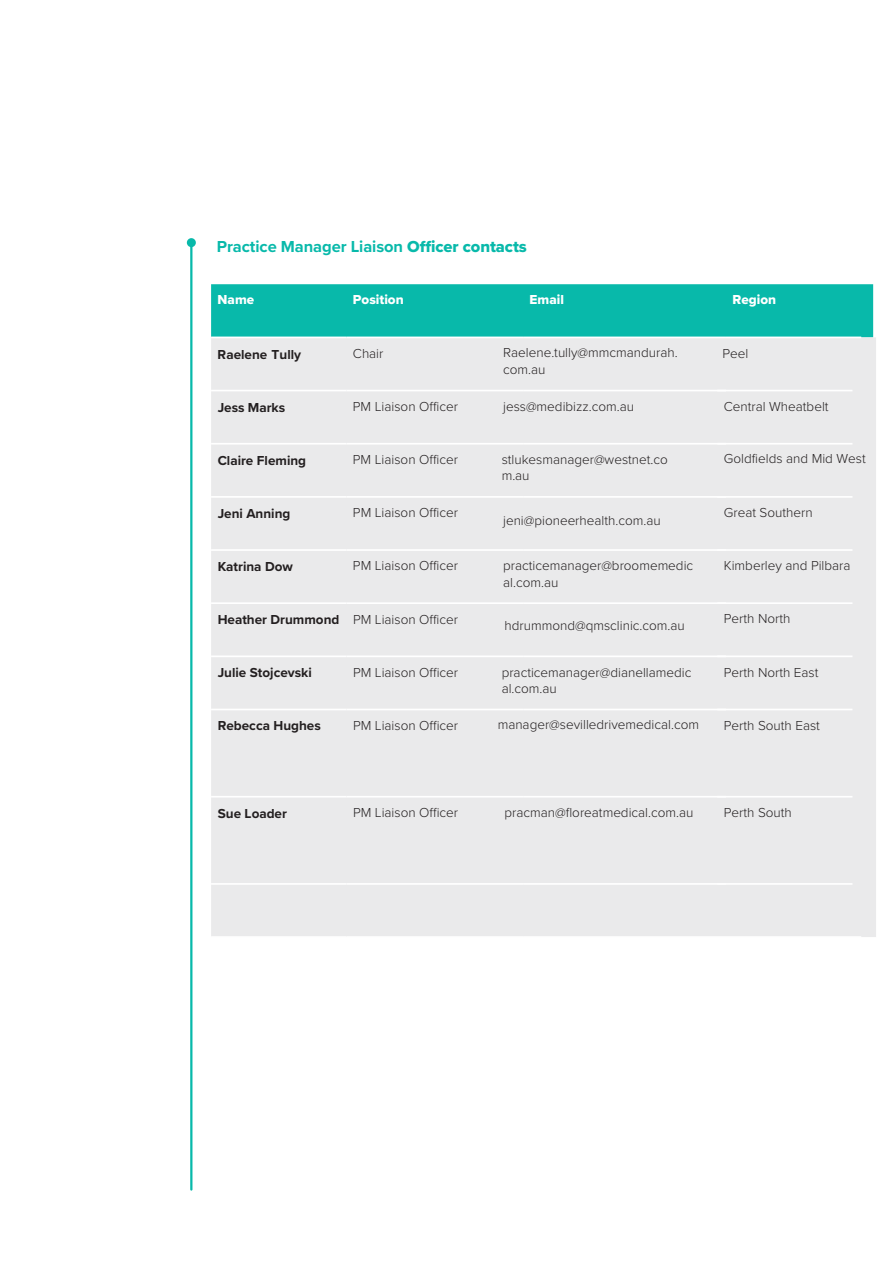
<style>
.page{position:relative;width:893px;height:1263px;background:#fff}
.page>*{position:absolute;margin:0;border:0;box-sizing:border-box;transform-origin:0 0}
.t1{font:700 16.5px "Proxima Nova";letter-spacing:-.005em;color:#08b9aa}
.t2{font:300 13.5px/16.2px "Proxima Nova";color:#231f20}
.t3{font:700 13.5px "Proxima Nova";color:#231f20}
.t4{font:13.5px "Proxima Nova Extrabld";color:#fff}
.s1{font-family:"Proxima Nova Extrabld";font-weight:400}
.s2{font-weight:700}
</style>
<div class="page">
<hr style="left:190px;top:243px;width:2px;height:946px;background:#08b9aa">
<div style="left:187px;top:238px;width:9px;height:9px;background:#08b9aa;border-radius:50%"></div>
<div style="left:211px;top:284px;width:662px;height:53px;background:#08b9aa"></div>
<div style="left:211px;top:337px;width:665px;height:600px;background:#eaeaeb"></div>
<hr style="left:211px;top:390px;width:135px;height:1px;background:#fff">
<hr style="left:346px;top:390px;width:177px;height:1px;background:#fff">
<hr style="left:523px;top:390px;width:203px;height:1px;background:#fff">
<hr style="left:717px;top:390px;width:135px;height:1px;background:#fff">
<hr style="left:211px;top:443px;width:135px;height:1px;background:#fff">
<hr style="left:346px;top:443px;width:177px;height:1px;background:#fff">
<hr style="left:523px;top:443px;width:203px;height:1px;background:#fff">
<hr style="left:717px;top:443px;width:135px;height:1px;background:#fff">
<hr style="left:211px;top:496px;width:135px;height:1px;background:#fff">
<hr style="left:346px;top:496px;width:177px;height:1px;background:#fff">
<hr style="left:523px;top:496px;width:203px;height:1px;background:#fff">
<hr style="left:717px;top:496px;width:135px;height:1px;background:#fff">
<hr style="left:211px;top:549px;width:135px;height:2px;background:#fff">
<hr style="left:346px;top:549px;width:177px;height:2px;background:#fff">
<hr style="left:523px;top:549px;width:203px;height:2px;background:#fff">
<hr style="left:717px;top:549px;width:135px;height:2px;background:#fff">
<hr style="left:211px;top:603px;width:135px;height:1px;background:#fff">
<hr style="left:346px;top:603px;width:177px;height:1px;background:#fff">
<hr style="left:523px;top:603px;width:203px;height:1px;background:#fff">
<hr style="left:717px;top:603px;width:135px;height:1px;background:#fff">
<hr style="left:211px;top:656px;width:135px;height:1px;background:#fff">
<hr style="left:346px;top:656px;width:177px;height:1px;background:#fff">
<hr style="left:523px;top:656px;width:203px;height:1px;background:#fff">
<hr style="left:717px;top:656px;width:135px;height:1px;background:#fff">
<hr style="left:211px;top:709px;width:135px;height:1px;background:#fff">
<hr style="left:346px;top:709px;width:177px;height:1px;background:#fff">
<hr style="left:523px;top:709px;width:203px;height:1px;background:#fff">
<hr style="left:717px;top:709px;width:135px;height:1px;background:#fff">
<hr style="left:211px;top:796px;width:135px;height:1px;background:#fff">
<hr style="left:346px;top:796px;width:177px;height:1px;background:#fff">
<hr style="left:523px;top:796px;width:203px;height:1px;background:#fff">
<hr style="left:717px;top:796px;width:135px;height:1px;background:#fff">
<hr style="left:211px;top:883px;width:135px;height:1px;background:#fff">
<hr style="left:346px;top:883px;width:177px;height:1px;background:#fff">
<hr style="left:523px;top:883px;width:203px;height:1px;background:#fff">
<hr style="left:717px;top:883px;width:135px;height:1px;background:#fff">
<hr style="left:211px;top:936px;width:135px;height:2px;background:#fff">
<hr style="left:346px;top:936px;width:177px;height:2px;background:#fff">
<hr style="left:523px;top:936px;width:203px;height:2px;background:#fff">
<hr style="left:726px;top:936px;width:135px;height:2px;background:#fff">
<hr style="left:211px;top:337px;width:135px;height:1px;background:#fff">
<hr style="left:346px;top:337px;width:177px;height:1px;background:#fff">
<hr style="left:523px;top:337px;width:203px;height:1px;background:#fff">
<hr style="left:726px;top:337px;width:135px;height:1px;background:#fff">
<p class="t1" style="left:217px;top:234px;width:312px">Practice Manager Liaison <span class="s1">Officer contacts</span></p>
<p class="t4" style="left:218px;top:290px;width:38px">Name</p>
<p class="t4" style="left:353px;top:290px;width:52px">Position</p>
<p class="t4" style="left:530px;top:290px;width:36px">Email</p>
<p class="t4" style="left:732px;top:290px;width:45px">Region</p>
<p class="t3" style="left:218px;top:344px;width:85px">Raelene Tully</p>
<p class="t2" style="left:353px;top:344px;width:32px">Chair</p>
<p class="t2" style="left:503px;top:344px;width:176px">Raelene.tully@mmcmandurah. com.au</p>
<p class="t2" style="left:722px;top:344px;width:27px">Peel</p>
<p class="t3" style="left:218px;top:397px;width:69px">Jess Marks</p>
<p class="t2" style="left:353px;top:398px;width:107px">PM Liaison Officer</p>
<p class="t2" style="left:503px;top:398px;width:132px">jess@medibizz.com.au</p>
<p class="t2" style="left:724px;top:397px;width:106px">Central Wheatbelt</p>
<p class="t3" style="left:218px;top:450px;width:90px">Claire Fleming</p>
<p class="t2" style="left:353px;top:451px;width:107px">PM Liaison Officer</p>
<p class="t2" style="left:502px;top:450px;width:168px">stlukesmanager@westnet.co m.au</p>
<p class="t2" style="left:724px;top:449px;width:143px">Goldfields and Mid West</p>
<p class="t3" style="left:218px;top:503px;width:74px">Jeni Anning</p>
<p class="t2" style="left:353px;top:504px;width:107px">PM Liaison Officer</p>
<p class="t2" style="left:724px;top:504px;width:90px">Great Southern</p>
<p class="t2" style="left:503px;top:512px;width:159px">jeni@pioneerhealth.com.au</p>
<p class="t3" style="left:218px;top:556px;width:77px">Katrina Dow</p>
<p class="t2" style="left:353px;top:557px;width:107px">PM Liaison Officer</p>
<p class="t2" style="left:503px;top:557px;width:192px">practicemanager@broomemedic al.com.au</p>
<p class="t2" style="left:724px;top:557px;width:128px">Kimberley and Pilbara</p>
<p class="t2" style="left:218px;top:610px;width:242px"><span class="s2">Heather Drummond</span> PM Liaison Officer</p>
<p class="t2" style="left:724px;top:610px;width:68px">Perth North</p>
<p class="t2" style="left:505px;top:617px;width:182px">hdrummond@qmsclinic.com.au</p>
<p class="t3" style="left:218px;top:663px;width:96px">Julie Stojcevski</p>
<p class="t2" style="left:353px;top:663px;width:107px">PM Liaison Officer</p>
<p class="t2" style="left:502px;top:663px;width:191px">practicemanager@dianellamedic al.com.au</p>
<p class="t2" style="left:724px;top:663px;width:96px">Perth North East</p>
<p class="t3" style="left:218px;top:716px;width:105px">Rebecca Hughes</p>
<p class="t2" style="left:353px;top:717px;width:107px">PM Liaison Officer</p>
<p class="t2" style="left:498px;top:716px;width:203px">manager@sevilledrivemedical.com</p>
<p class="t2" style="left:724px;top:716px;width:98px">Perth South East</p>
<p class="t3" style="left:218px;top:803px;width:71px">Sue Loader</p>
<p class="t2" style="left:353px;top:804px;width:107px">PM Liaison Officer</p>
<p class="t2" style="left:505px;top:804px;width:190px">pracman@floreatmedical.com.au</p>
<p class="t2" style="left:724px;top:803px;width:69px">Perth South</p>
</div>
